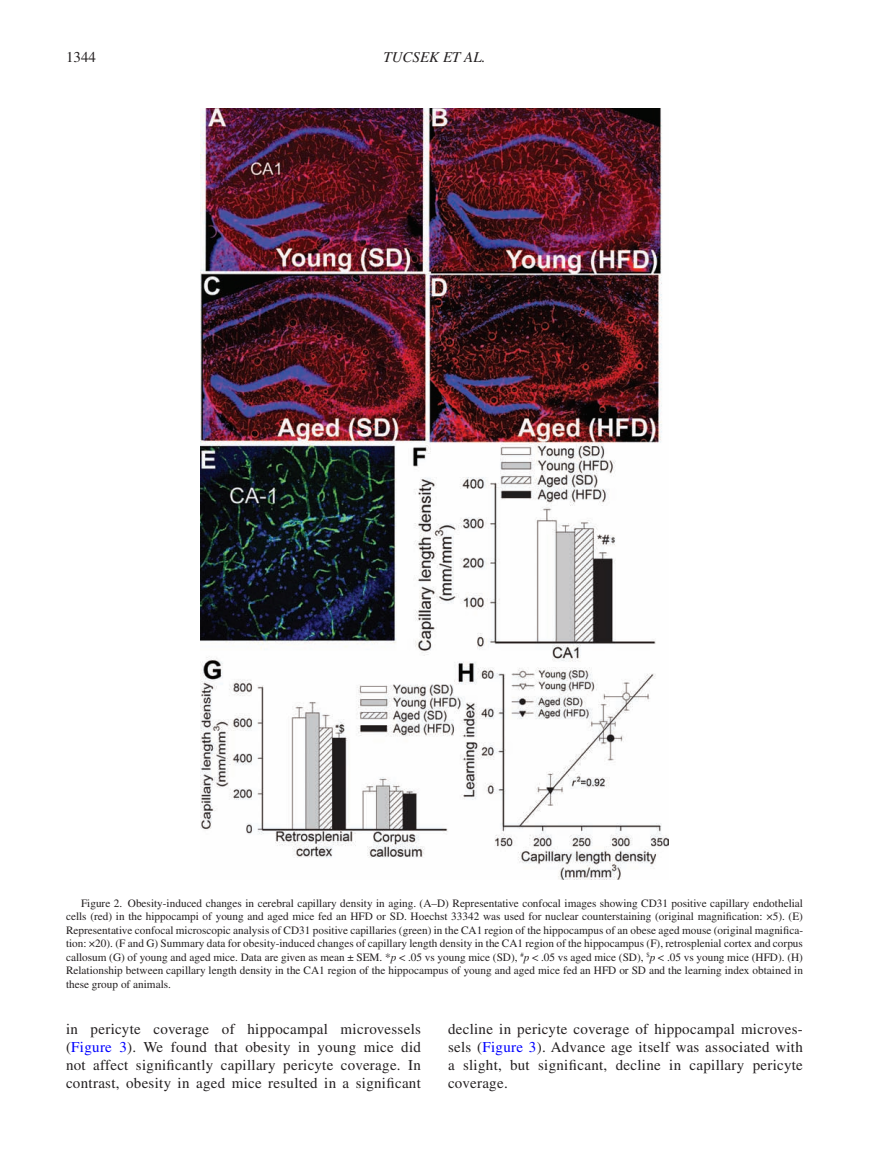
<style>
.page{position:relative;width:893px;height:1174px;background:#fff}
.page>*{position:absolute;margin:0;border:0;box-sizing:border-box;transform-origin:0 0}
.t1{font:15px/18px "Times LT Std";letter-spacing:.02em;color:#231f20;text-align:justify}
.t2{font:italic 15px "Times LT Std";color:#231f20}
.t3{font:11.25px/13.5px "Times LT Std";color:#231f20;text-align:justify}
.s1{font-style:italic}
.s2{color:#00f}
</style>
<div class="page">
<img style="left:200px;top:108px;width:468px;height:771px">
<h1 class="t1" style="left:66px;top:47px;width:31px">1344</h1>
<h1 class="t2" style="left:383px;top:48px;width:104px">TUCSEK ET AL.</h1>
<p class="t3" style="left:66px;top:896px;width:739px;text-indent:15px">Figure 2. Obesity-induced changes in cerebral capillary density in aging. (A–D) Representative confocal images showing CD31 positive capillary endothelial cells (red) in the hippocampi of young and aged mice fed an HFD or SD. Hoechst 33342 was used for nuclear counterstaining (original magnification: ×5). (E)<br>Representative confocal microscopic analysis of CD31 positive capillaries (green) in the CA1 region of the hippocampus of an obese aged mouse (original magnifica&shy;tion: ×20). (F and G) Summary data for obesity-induced changes of capillary length density in the CA1 region of the hippocampus (F), retrosplenial cortex and corpus callosum (G) of young and aged mice. Data are given as mean ± SEM. *<span class="s1">P</span> &lt; .05 vs young mice (SD), <sup>#</sup><span class="s1">P</span> &lt; .05 vs aged mice (SD), <sup>$</sup><span class="s1">P</span> &lt; .05 vs young mice (HFD). (H)<br>Relationship between capillary length density in the CA1 region of the hippocampus of young and aged mice fed an HFD or SD and the learning index obtained in these group of animals.</p>
<h1 class="t1" style="left:66px;top:1020px;width:357px">in pericyte coverage of hippocampal microvessels (<span class="s2">Figure 3</span>). We found that obesity in young mice did not affect significantly capillary pericyte coverage. In contrast, obesity in aged mice resulted in a significant</h1>
<h1 class="t1" style="left:448px;top:1020px;width:356px">decline in pericyte coverage of hippocampal microves&shy;sels (<span class="s2">Figure 3</span>). Advance age itself was associated with a slight, but significant, decline in capillary pericyte coverage.</h1>
</div>
